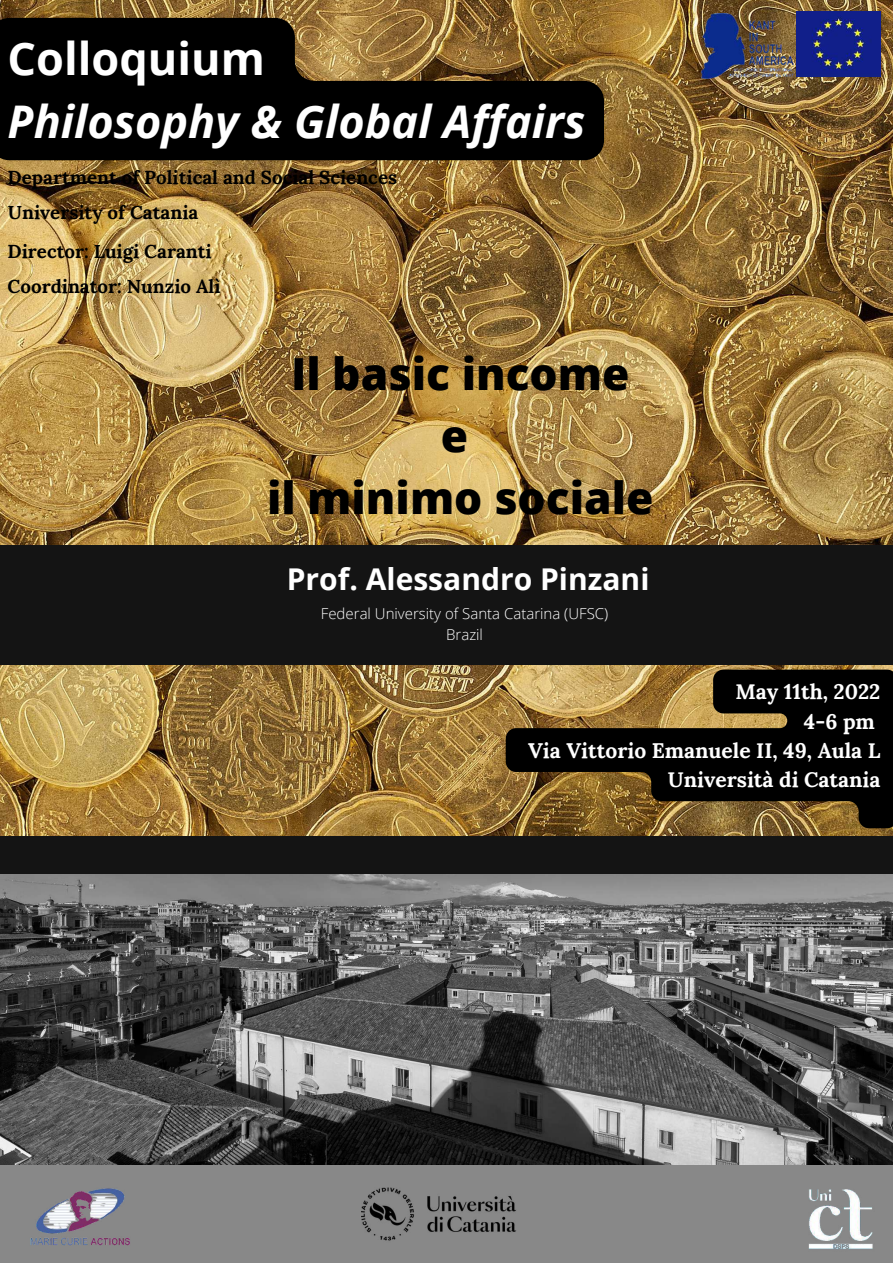
<style>
.page{position:relative;width:893px;height:1263px;background:#fff}
.page>*{position:absolute;margin:0;border:0;box-sizing:border-box;transform-origin:0 0}
.t1{font:italic 700 45px "Open Sans";color:#fff}
.t2{font:700 45px "Open Sans";color:#fff}
.t3{font:800 44.25px/61.9px "Open Sans";color:#000;text-align:center}
.t4{font:700 30px "Open Sans";color:#fff}
.t5{font:700 21px/29.2px "Lora";color:#fff;text-align:right}
.t6{font:700 18.75px/34.8px "Lora";color:#000}
.t7{font:300 15px/20.9px "Open Sans";color:#fff;text-align:center}
</style>
<div class="page">
<img style="left:0;top:0;width:893px;height:836px">
<div style="left:0;top:1164px;width:893px;height:99px;background:#888"></div>
<div style="left:0;top:545px;width:893px;height:120px;background:#141414"></div>
<svg style="left:506px;top:670px;width:387px;height:158px;fill:#000"></svg>
<svg style="left:0;top:18px;width:604px;height:142px;fill:#000"></svg>
<img style="left:0;top:873px;width:893px;height:291px">
<div style="left:0;top:836px;width:893px;height:37px;background:#141414"></div>
<img style="left:769px;top:1149px;width:124px;height:100px">
<img style="left:796px;top:11px;width:84px;height:66px">
<img style="left:701px;top:13px;width:92px;height:66px">
<img style="left:30px;top:1188px;width:100px;height:58px">
<img style="left:362px;top:1164px;width:213px;height:77px">
<h1 class="t2" style="left:8px;top:27px;width:259px">Colloquium</h1>
<h1 class="t1" style="left:8px;top:90px;width:579px">Philosophy &amp; Global Affairs</h1>
<p class="t6" style="left:8px;top:160px;width:391px">Department of Political and Social Sciences<br>University of Catania</p>
<p class="t6" style="left:8px;top:233px;width:214px;line-height:35.5px">Director: Luigi Caranti<br>Coordinator: Nunzio Alì</p>
<h2 class="t3" style="left:267px;top:342px;width:388px">Il basic income<br>e<br>il minimo sociale</h2>
<h3 class="t4" style="left:287px;top:558px;width:364px">Prof. Alessandro Pinzani</h3>
<p class="t7" style="left:321px;top:603px;width:289px">Federal University of Santa Catarina (UFSC)<br>Brazil</p>
<p class="t5" style="left:528px;top:677px;width:354px">May 11th, 2022<br>4-6 pm<br>Via Vittorio Emanuele II, 49, Aula L<br>Università di Catania</p>
</div>
